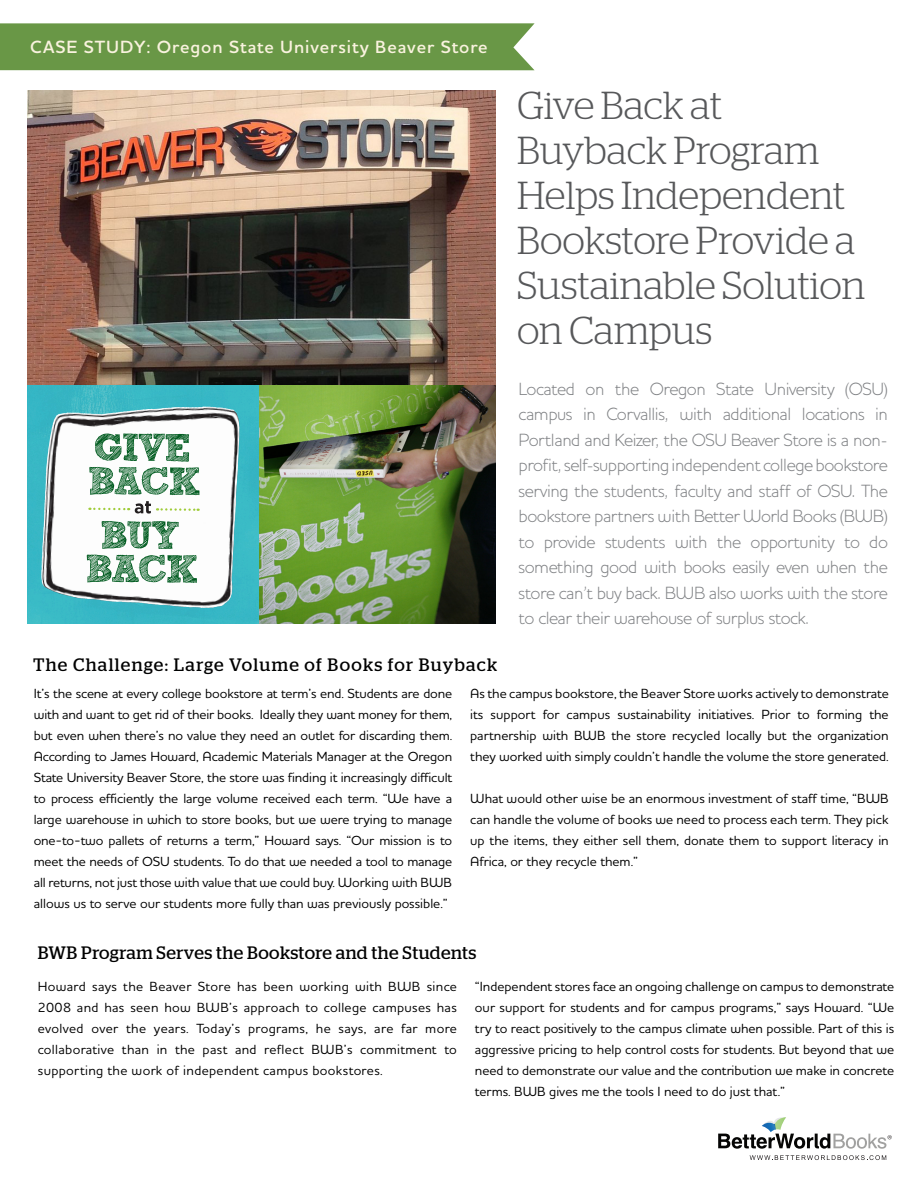
<style>
.page{position:relative;width:918px;height:1188px;background:#fff}
.page>*{position:absolute;margin:0;border:0;box-sizing:border-box;transform-origin:0 0}
.t1{font:300 39px/45px "Stag";letter-spacing:-.005em;color:#57585a}
.t2{font:300 18px/25.5px "Houschka Pro";letter-spacing:-.025em;color:#808285;text-align:justify}
.t3{font:18px "Stag";letter-spacing:.03em;color:#000101}
.t4{font:600 18px "Houschka Pro";letter-spacing:.05em;color:#f9f2de}
.t5{font:18px "Stag";letter-spacing:.07em;color:#000101}
.t6{font:500 13.5px/21px "Houschka Pro";color:#000101;text-align:justify}
</style>
<div class="page">
<svg style="left:750px;top:1155px;width:136px;height:5px"></svg>
<svg style="left:718px;top:1117px;width:174px;height:32px"></svg>
<img style="left:27px;top:90px;width:469px;height:296px">
<img style="left:27px;top:386px;width:469px;height:237px">
<img style="left:47px;top:407px;width:156px;height:55px">
<svg style="left:89px;top:433px;width:111px;height:62px"></svg>
<svg style="left:87px;top:555px;width:110px;height:28px"></svg>
<svg style="left:102px;top:521px;width:77px;height:28px"></svg>
<svg style="left:135px;top:501px;width:16px;height:13px"></svg>
<svg style="left:89px;top:508px;width:40px;height:2px"></svg>
<svg style="left:157px;top:508px;width:42px;height:3px"></svg>
<div style="left:0;top:23px;width:535px;height:47px;background:#699746"></div>
<p class="t4" style="left:30px;top:36px;width:459px">CASE STUDY: Oregon State University Beaver Store</p>
<p class="t5" style="left:33px;top:654px;width:466px">The Challenge: Large Volume of Books for Buyback</p>
<p class="t1" style="left:517px;top:82px;width:350px">Give Back at<br>Buyback Program<br>Helps Independent<br>Bookstore Provide a<br>Sustainable Solution on Campus</p>
<p class="t2" style="left:519px;top:375px;width:371px">Located on the Oregon State University (OSU) campus in Corvallis, with additional locations in Portland and Keizer, the OSU Beaver Store is a non&shy;profit, self-supporting independent college bookstore serving the students, faculty and staff of OSU. The bookstore partners with Better World Books (BWB) to provide students with the opportunity to do something good with books easily even when the store can't buy back. BWB also works with the store to clear their warehouse of surplus stock.</p>
<p class="t6" style="left:34px;top:682px;width:420px">It’s the scene at every college bookstore at term’s end. Students are done with and want to get rid of their books. Ideally they want money for them, but even when there’s no value they need an outlet for discarding them.<br>According to James Howard, Academic Materials Manager at the Oregon State University Beaver Store, the store was finding it increasingly difficult to process efficiently the large volume received each term. “We have a large warehouse in which to store books, but we were trying to manage one-to-two pallets of returns a term,” Howard says. “Our mission is to meet the needs of OSU students. To do that we needed a tool to manage all returns, not just those with value that we could buy. Working with BWB allows us to serve our students more fully than was previously possible.”</p>
<p class="t6" style="left:470px;top:682px;width:420px">As the campus bookstore, the Beaver Store works actively to demonstrate its support for campus sustainability initiatives. Prior to forming the partnership with BWB the store recycled locally but the organization they worked with simply couldn’t handle the volume the store generated.</p>
<p class="t6" style="left:470px;top:787px;width:420px">What would other wise be an enormous investment of staff time, “BWB can handle the volume of books we need to process each term. They pick up the items, they either sell them, donate them to support literacy in Africa, or they recycle them.”</p>
<p class="t3" style="left:38px;top:942px;width:440px">BWB Program Serves the Bookstore and the Students</p>
<p class="t6" style="left:38px;top:975px;width:421px">Howard says the Beaver Store has been working with BWB since 2008 and has seen how BWB’s approach to college campuses has evolved over the years. Today’s programs, he says, are far more collaborative than in the past and reflect BWB’s commitment to supporting the work of independent campus bookstores.</p>
<p class="t6" style="left:475px;top:975px;width:421px">“Independent stores face an ongoing challenge on campus to demonstrate our support for students and for campus programs,” says Howard. “We try to react positively to the campus climate when possible. Part of this is aggressive pricing to help control costs for students. But beyond that we need to demonstrate our value and the contribution we make in concrete terms. BWB gives me the tools I need to do just that.”</p>
</div>
